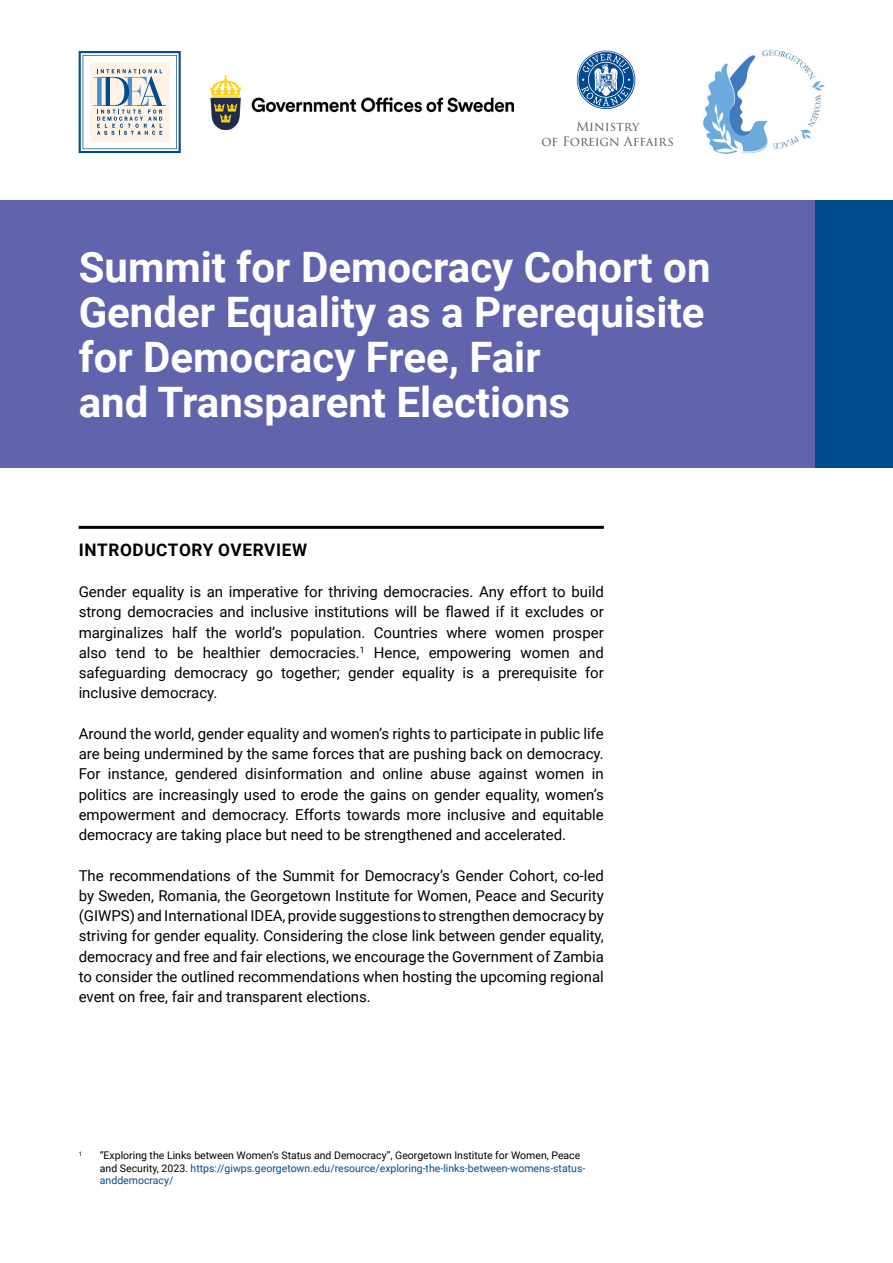
<style>
.page{position:relative;width:893px;height:1263px;background:#fff}
.page>*{position:absolute;margin:0;border:0;box-sizing:border-box;transform-origin:0 0}
.t1{font:700 42px/45px "Roboto";color:#fff}
.t2{font:700 17.25px "Roboto";letter-spacing:.035em;color:#000}
.t3{font:15px/20.2px "Roboto";color:#000;text-align:justify}
.t4{font:12.6px/15.1px "Trajan Pro 3";color:#58595b;text-align:center}
.t5{font:10.5px/12.6px "Roboto";color:#000}
.t6{font:6.15px "Roboto";color:#000}
.s1{color:#004b8d}
</style>
<div class="page">
<div style="left:814px;top:200px;width:79px;height:268px;background:#004b8d"></div>
<div style="left:0;top:200px;width:814px;height:268px;background:#6263ad"></div>
<hr style="left:79px;top:526px;width:525px;height:3px;background:#000">
<svg style="left:79px;top:51px;width:102px;height:102px"></svg>
<img style="left:703px;top:50px;width:122px;height:104px">
<svg style="left:576px;top:50px;width:60px;height:59px"></svg>
<img style="left:210px;top:75px;width:303px;height:54px">
<p class="t4" style="left:541px;top:120px;width:134px">Ministry<br>of Foreign Affairs</p>
<h1 class="t1" style="left:79px;top:243px;width:633px">Summit for Democracy Cohort on<br>Gender Equality as a Prerequisite for Democracy Free, Fair<br>and Transparent Elections</h1>
<p class="t2" style="left:79px;top:538px;width:230px">INTRODUCTORY OVERVIEW</p>
<p class="t3" style="left:79px;top:581px;width:527px">Gender equality is an imperative for thriving democracies. Any effort to build strong democracies and inclusive institutions will be flawed if it excludes or marginalizes half the world’s population. Countries where women prosper also tend to be healthier democracies.<sup>1</sup> Hence, empowering women and safeguarding democracy go together; gender equality is a prerequisite for inclusive democracy.</p>
<p class="t3" style="left:79px;top:723px;width:527px">Around the world, gender equality and women’s rights to participate in public life are being undermined by the same forces that are pushing back on democracy.<br>For instance, gendered disinformation and online abuse against women in politics are increasingly used to erode the gains on gender equality, women’s empowerment and democracy. Efforts towards more inclusive and equitable democracy are taking place but need to be strengthened and accelerated.</p>
<p class="t3" style="left:79px;top:864px;width:527px">The recommendations of the Summit for Democracy’s Gender Cohort, co-led by Sweden, Romania, the Georgetown Institute for Women, Peace and Security (GIWPS) and International IDEA, provide suggestions to strengthen democracy by striving for gender equality. Considering the close link between gender equality, democracy and free and fair elections, we encourage the Government of Zambia to consider the outlined recommendations when hosting the upcoming regional event on free, fair and transparent elections.</p>
<p class="t6" style="left:79px;top:1149px;width:5px">1</p>
<p class="t5" style="left:100px;top:1149px;width:487px">“Exploring the Links between Women’s Status and Democracy”, Georgetown Institute for Women, Peace and Security, 2023. <span class="s1">https://giwps.georgetown.edu/resource/exploring-the-links-between-womens-status&shy;anddemocracy/</span></p>
</div>
